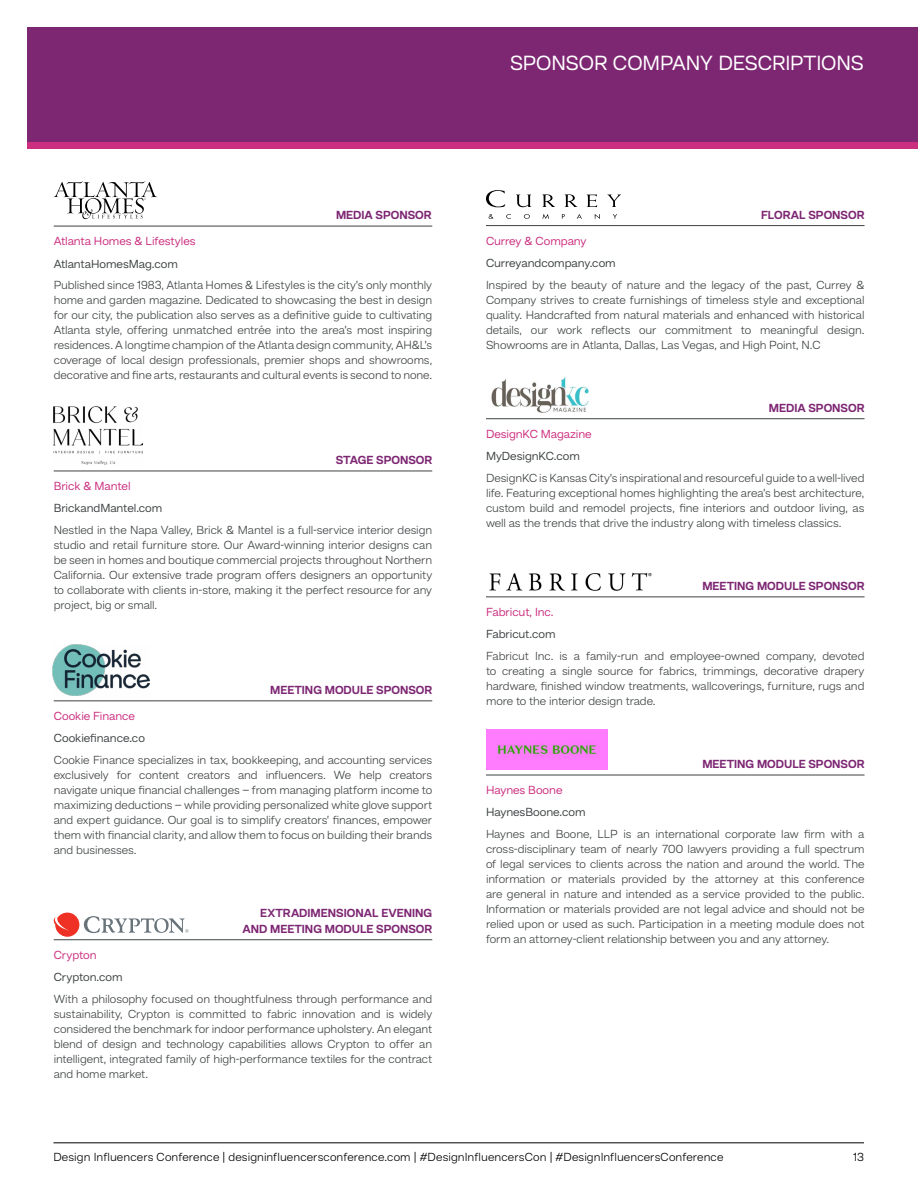
<style>
.page{position:relative;width:918px;height:1188px;background:#fff}
.page>*{position:absolute;margin:0;border:0;box-sizing:border-box;transform-origin:0 0}
.Page_Headers_R{font:21px "Hando Trial";letter-spacing:-.005em;color:#fff}
.description{font:300 12px/15px "Hando Trial";letter-spacing:-.01em;color:#3e4243;text-align:justify}
.sponsor_description{font:700 12px/15.8px "Hando Trial";color:#7d2773;text-align:right}
.company_table{font:12px "Hando Trial";letter-spacing:-.005em;color:#3e4243}
.t1{font:300 12px "Hando";letter-spacing:.01em;color:#000}
.company_table-2{font:12px "Hando Trial";letter-spacing:-.005em;color:#cb2e7f}
</style>
<div class="page">
<hr style="left:53px;top:1143px;width:811px;height:1px;background:#000">
<div style="left:27px;top:141px;width:891px;height:7px;background:#cb2e7f"></div>
<div style="left:27px;top:27px;width:891px;height:114px;background:#7d2773"></div>
<hr style="left:54px;top:226px;width:378px;height:1px;background:#3e4243">
<hr style="left:54px;top:471px;width:378px;height:1px;background:#3e4243">
<hr style="left:54px;top:701px;width:378px;height:1px;background:#3e4243">
<hr style="left:54px;top:939px;width:378px;height:1px;background:#3e4243">
<svg style="left:54px;top:181px;width:103px;height:38px"></svg>
<img style="left:54px;top:406px;width:89px;height:59px">
<hr style="left:486px;top:225px;width:379px;height:1px;background:#3e4243">
<hr style="left:486px;top:418px;width:379px;height:1px;background:#3e4243">
<hr style="left:486px;top:597px;width:379px;height:1px;background:#3e4243">
<hr style="left:486px;top:775px;width:379px;height:1px;background:#3e4243">
<svg style="left:54px;top:913px;width:135px;height:24px"></svg>
<svg style="left:486px;top:190px;width:19px;height:17px"></svg>
<svg style="left:516px;top:195px;width:15px;height:12px"></svg>
<svg style="left:542px;top:194px;width:13px;height:13px"></svg>
<svg style="left:565px;top:194px;width:12px;height:13px"></svg>
<svg style="left:587px;top:194px;width:10px;height:13px"></svg>
<svg style="left:608px;top:195px;width:13px;height:12px"></svg>
<svg style="left:489px;top:214px;width:5px;height:5px"></svg>
<svg style="left:506px;top:214px;width:5px;height:5px"></svg>
<svg style="left:524px;top:214px;width:6px;height:5px"></svg>
<svg style="left:542px;top:214px;width:7px;height:5px"></svg>
<svg style="left:577px;top:214px;width:5px;height:5px"></svg>
<svg style="left:595px;top:214px;width:5px;height:5px"></svg>
<svg style="left:613px;top:214px;width:4px;height:5px"></svg>
<img style="left:491px;top:377px;width:98px;height:36px">
<img style="left:489px;top:572px;width:163px;height:19px">
<img style="left:486px;top:729px;width:121px;height:40px">
<img style="left:53px;top:644px;width:96px;height:52px">
<p class="Page_Headers_R" style="left:510px;top:50px;width:355px">SPONSOR COMPANY DESCRIPTIONS</p>
<p class="sponsor_description" style="left:336px;top:207px;width:97px">MEDIA SPONSOR</p>
<p class="company_table-2" style="left:54px;top:234px;width:144px">Atlanta Homes &amp; Lifestyles</p>
<p class="company_table" style="left:54px;top:256px;width:126px">AtlantaHomesMag.com</p>
<p class="description" style="left:54px;top:277px;width:380px">Published since 1983, Atlanta Homes &amp; Lifestyles is the city’s only monthly home and garden magazine. Dedicated to showcasing the best in design for our city, the publication also serves as a definitive guide to cultivating Atlanta style, offering unmatched entrée into the area’s most inspiring residences. A longtime champion of the Atlanta design community, AH&amp;L’s coverage of local design professionals, premier shops and showrooms, decorative and fine arts, restaurants and cultural events is second to none.</p>
<p class="sponsor_description" style="left:336px;top:452px;width:98px">STAGE SPONSOR</p>
<p class="company_table-2" style="left:54px;top:479px;width:78px">Brick &amp; Mantel</p>
<p class="company_table" style="left:54px;top:501px;width:110px">BrickandMantel.com</p>
<p class="description" style="left:54px;top:522px;width:380px">Nestled in the Napa Valley, Brick &amp; Mantel is a full-service interior design studio and retail furniture store. Our Award-winning interior designs can be seen in homes and boutique commercial projects throughout Northern California. Our extensive trade program offers designers an opportunity to collaborate with clients in-store, making it the perfect resource for any project, big or small.</p>
<p class="sponsor_description" style="left:270px;top:682px;width:164px">MEETING MODULE SPONSOR</p>
<p class="company_table-2" style="left:54px;top:709px;width:83px">Cookie Finance</p>
<p class="company_table" style="left:54px;top:731px;width:93px">Cookiefinance.co</p>
<p class="description" style="left:54px;top:752px;width:380px">Cookie Finance specializes in tax, bookkeeping, and accounting services exclusively for content creators and influencers. We help creators navigate unique financial challenges – from managing platform income to maximizing deductions – while providing personalized white glove support and expert guidance. Our goal is to simplify creators’ finances, empower them with financial clarity, and allow them to focus on building their brands and businesses.</p>
<p class="sponsor_description" style="left:242px;top:905px;width:191px">EXTRADIMENSIONAL EVENING<br>AND MEETING MODULE SPONSOR</p>
<p class="company_table-2" style="left:54px;top:948px;width:44px">Crypton</p>
<p class="company_table" style="left:54px;top:970px;width:70px">Crypton.com</p>
<p class="description" style="left:54px;top:991px;width:380px">With a philosophy focused on thoughtfulness through performance and sustainability, Crypton is committed to fabric innovation and is widely considered the benchmark for indoor performance upholstery. An elegant blend of design and technology capabilities allows Crypton to offer an intelligent, integrated family of high-performance textiles for the contract and home market.</p>
<p class="sponsor_description" style="left:761px;top:206px;width:105px">FLORAL SPONSOR</p>
<p class="company_table-2" style="left:486px;top:233px;width:102px">Currey &amp; Company</p>
<p class="company_table" style="left:486px;top:256px;width:131px">Curreyandcompany.com</p>
<p class="description" style="left:486px;top:277px;width:380px">Inspired by the beauty of nature and the legacy of the past, Currey &amp; Company strives to create furnishings of timeless style and exceptional quality. Handcrafted from natural materials and enhanced with historical details, our work reflects our commitment to meaningful design.<br>Showrooms are in Atlanta, Dallas, Las Vegas, and High Point, N.C</p>
<p class="sponsor_description" style="left:769px;top:399px;width:97px">MEDIA SPONSOR</p>
<p class="company_table-2" style="left:486px;top:427px;width:107px">DesignKC Magazine</p>
<p class="company_table" style="left:486px;top:449px;width:95px">MyDesignKC.com</p>
<p class="description" style="left:486px;top:470px;width:380px">DesignKC is Kansas City’s inspirational and resourceful guide to a well-lived life. Featuring exceptional homes highlighting the area’s best architecture, custom build and remodel projects, fine interiors and outdoor living, as well as the trends that drive the industry along with timeless classics.</p>
<p class="sponsor_description" style="left:702px;top:578px;width:164px">MEETING MODULE SPONSOR</p>
<p class="company_table-2" style="left:486px;top:605px;width:69px">Fabricut, Inc.</p>
<p class="company_table" style="left:486px;top:627px;width:71px">Fabricut.com</p>
<p class="description" style="left:486px;top:648px;width:380px">Fabricut Inc. is a family-run and employee-owned company, devoted to creating a single source for fabrics, trimmings, decorative drapery hardware, finished window treatments, wallcoverings, furniture, rugs and more to the interior design trade.</p>
<p class="sponsor_description" style="left:702px;top:756px;width:164px">MEETING MODULE SPONSOR</p>
<p class="company_table-2" style="left:486px;top:783px;width:78px">Haynes Boone</p>
<p class="company_table" style="left:486px;top:805px;width:101px">HaynesBoone.com</p>
<p class="description" style="left:486px;top:826px;width:380px">Haynes and Boone, LLP is an international corporate law firm with a cross-disciplinary team of nearly 700 lawyers providing a full spectrum of legal services to clients across the nation and around the world. The information or materials provided by the attorney at this conference are general in nature and intended as a service provided to the public.<br>Information or materials provided are not legal advice and should not be relied upon or used as such. Participation in a meeting module does not form an attorney-client relationship between you and any attorney.</p>
<p class="t1" style="left:53px;top:1149px;width:672px">Design Influencers Conference | designinfluencersconference.com | #DesignInfluencersCon | #DesignInfluencersConference</p>
<p class="t1" style="left:853px;top:1149px;width:13px">13</p>
</div>
